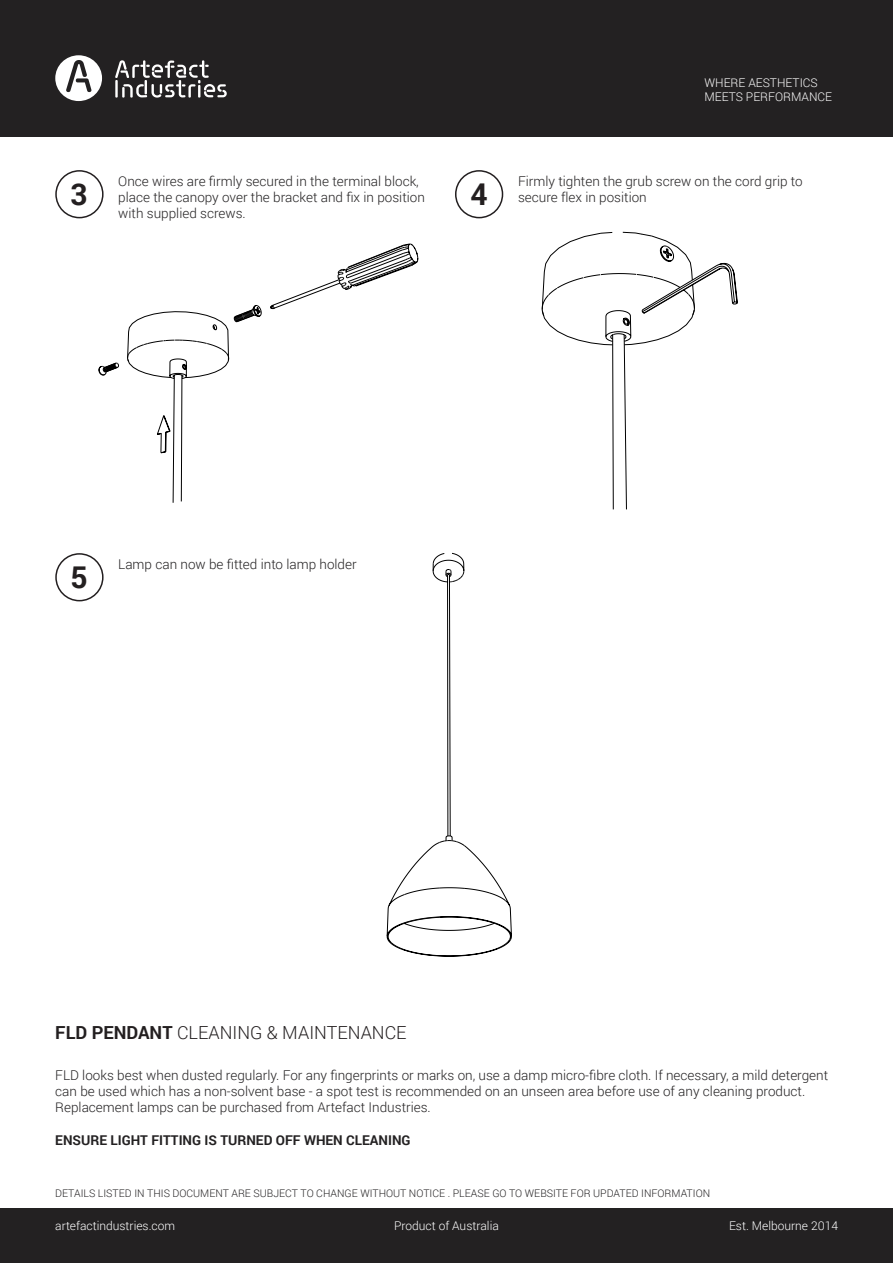
<style>
.page{position:relative;width:893px;height:1263px;background:#fff}
.page>*{position:absolute;margin:0;border:0;box-sizing:border-box;transform-origin:0 0}
.t1{font:700 30px "Roboto";color:#231f20}
.t2{font:300 18px "Roboto";color:#231f20}
.t3{font:300 13.5px/16.2px "Roboto";color:#232122}
.t4{font:700 13.5px "Roboto";color:#232122}
.t5{font:300 12px/14.4px "Roboto";color:#fff}
.t6{font:300 10.5px "Roboto";color:#232122}
.s1{font-weight:700}
</style>
<div class="page">
<div style="left:0;top:1208px;width:893px;height:55px;background:#232122"></div>
<div style="left:0;top:0;width:893px;height:136px;background:#232122"></div>
<svg style="left:55px;top:55px;width:47px;height:46px"></svg>
<svg style="left:115px;top:60px;width:112px;height:38px"></svg>
<div style="left:55px;top:170px;width:49px;height:48px;border:2px solid #231f20;border-radius:50%"></div>
<div style="left:55px;top:553px;width:49px;height:48px;border:2px solid #231f20;border-radius:50%"></div>
<div style="left:455px;top:170px;width:48px;height:48px;border:2px solid #231f20;border-radius:50%"></div>
<svg style="left:98px;top:244px;width:320px;height:209px"></svg>
<svg style="left:542px;top:232px;width:196px;height:278px"></svg>
<svg style="left:391px;top:553px;width:121px;height:403px"></svg>
<p class="t1" style="left:70px;top:173px;width:19px">3</p>
<p class="t3" style="left:118px;top:172px;width:308px">Once wires are firmly secured in the terminal block, place the canopy over the bracket and fix in position with supplied screws.</p>
<p class="t1" style="left:471px;top:173px;width:19px">4</p>
<p class="t5" style="left:704px;top:75px;width:129px">WHERE AESTHETICS<br>MEETS PERFORMANCE</p>
<p class="t3" style="left:518px;top:172px;width:286px">Firmly tighten the grub screw on the cord grip to secure flex in position</p>
<p class="t1" style="left:70px;top:556px;width:19px">5</p>
<p class="t3" style="left:118px;top:555px;width:240px">Lamp can now be fitted into lamp holder</p>
<p class="t2" style="left:55px;top:1020px;width:353px"><span class="s1">FLD PENDANT</span> CLEANING &amp; MAINTENANCE</p>
<p class="t3" style="left:55px;top:1066px;width:774px">FLD looks best when dusted regularly. For any fingerprints or marks on, use a damp micro-fibre cloth. If necessary, a mild detergent can be used which has a non-solvent base - a spot test is recommended on an unseen area before use of any cleaning product.</p>
<p class="t3" style="left:55px;top:1099px;width:377px">Replacement lamps can be purchased from Artefact Industries.</p>
<p class="t4" style="left:55px;top:1130px;width:357px">ENSURE LIGHT FITTING IS TURNED OFF WHEN CLEANING</p>
<p class="t6" style="left:55px;top:1186px;width:656px">DETAILS LISTED IN THIS DOCUMENT ARE SUBJECT TO CHANGE WITHOUT NOTICE . PLEASE GO TO WEBSITE FOR UPDATED INFORMATION</p>
<p class="t5" style="left:55px;top:1218px;width:121px">artefactindustries.com</p>
<p class="t5" style="left:394px;top:1218px;width:106px">Product of Australia</p>
<p class="t5" style="left:729px;top:1218px;width:110px">Est. Melbourne 2014</p>
</div>
